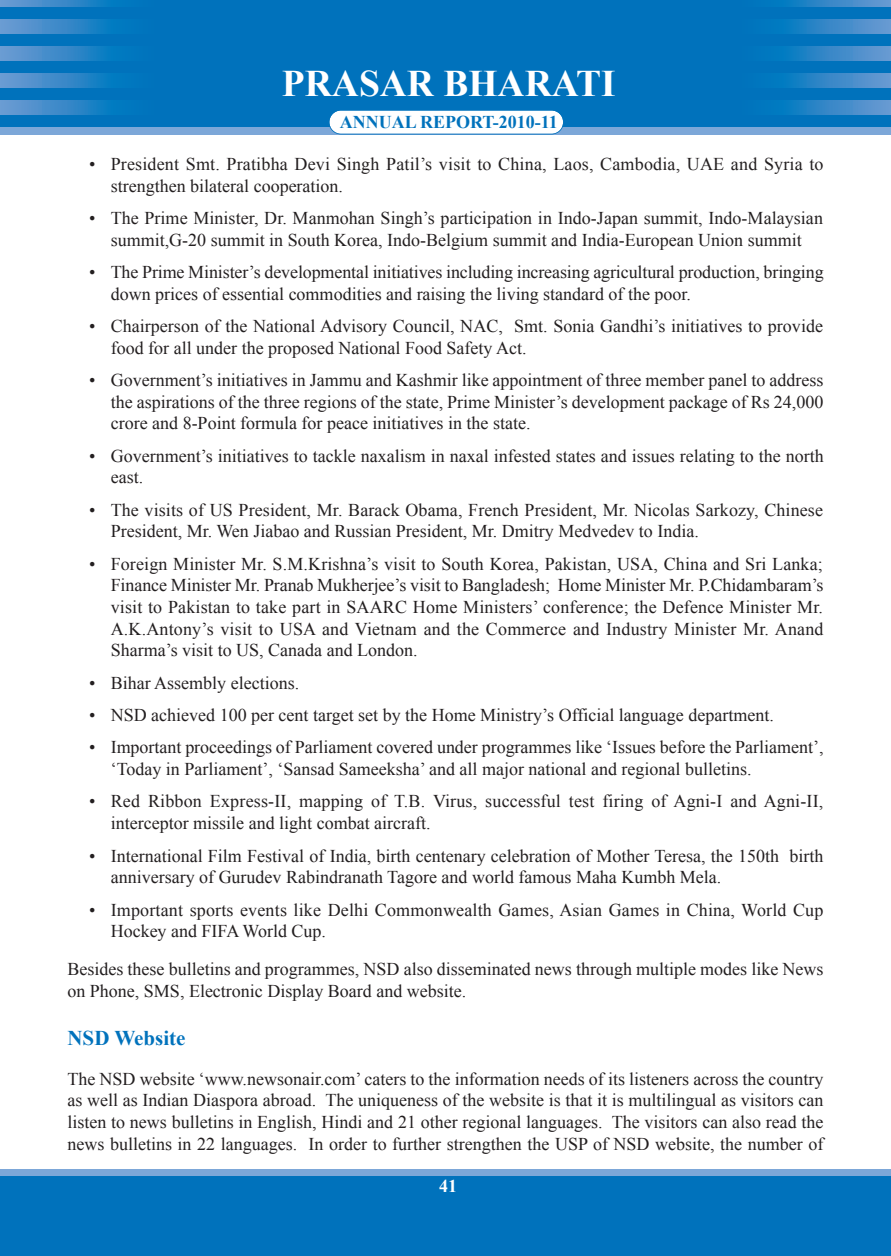
<style>
.page{position:relative;width:891px;height:1256px;background:#fff}
.page>*{position:absolute;margin:0;border:0;box-sizing:border-box;transform-origin:0 0}
.t1{font:700 37.5px "Times New Roman";color:#fff}
.t2{font:700 21px "Times New Roman";color:#0072bc}
.t3{font:18px/21.6px "Times New Roman";color:#231f20}
.t4{font:700 18px "Times New Roman";color:#0072bc}
.t5{font:700 18px "Times New Roman";color:#fff}
</style>
<div class="page">
<div style="left:0;top:127px;width:891px;height:8px;background:#7ca7d8"></div>
<div style="left:0;top:0;width:891px;height:127px;background:#0072bc"></div>
<div style="left:329px;top:110px;width:234px;height:24px;background:#fff;border-radius:12px"></div>
<div style="left:329px;top:110px;width:235px;height:24px;border:2px solid #0072bc;border-radius:12px"></div>
<div style="left:0;top:1168px;width:891px;height:8px;background:#7ca7d8"></div>
<div style="left:0;top:1176px;width:891px;height:80px;background:#0072bc"></div>
<svg style="left:0;top:101px;width:108px;height:13px"></svg>
<svg style="left:0;top:74px;width:108px;height:13px"></svg>
<svg style="left:0;top:47px;width:108px;height:13px"></svg>
<svg style="left:0;top:20px;width:108px;height:13px"></svg>
<svg style="left:0;top:0;width:108px;height:6px"></svg>
<svg style="left:788px;top:101px;width:103px;height:13px"></svg>
<svg style="left:788px;top:74px;width:103px;height:13px"></svg>
<svg style="left:788px;top:47px;width:103px;height:13px"></svg>
<svg style="left:788px;top:20px;width:103px;height:13px"></svg>
<svg style="left:788px;top:0;width:103px;height:6px"></svg>
<h1 class="t1" style="left:282px;top:62px;width:335px">PRASAR BHARATI</h1>
<p class="t4" style="left:340px;top:112px;width:220px">ANNUAL REPORT-2010-11</p>
<p class="t3" style="left:111px;top:153px;width:714px;text-indent:-22px">• President Smt. Pratibha Devi Singh Patil’s visit to China, Laos, Cambodia, UAE and Syria to strengthen bilateral cooperation.</p>
<p class="t3" style="left:89px;top:207px;width:735px;text-align:center">• The Prime Minister, Dr. Manmohan Singh’s participation in Indo-Japan summit, Indo-Malaysian summit,G-20 summit in South Korea, Indo-Belgium summit and India-European Union summit</p>
<p class="t3" style="left:111px;top:261px;width:715px;text-indent:-22px">• The Prime Minister’s developmental initiatives including increasing agricultural production, bringing down prices of essential commodities and raising the living standard of the poor.</p>
<p class="t3" style="left:111px;top:315px;width:714px;text-indent:-22px">• Chairperson of the National Advisory Council, NAC, Smt. Sonia Gandhi’s initiatives to provide food for all under the proposed National Food Safety Act.</p>
<p class="t3" style="left:111px;top:369px;width:714px;text-align:justify;text-indent:-22px">• Government’s initiatives in Jammu and Kashmir like appointment of three member panel to address the aspirations of the three regions of the state, Prime Minister’s development package of Rs 24,000 crore and 8-Point formula for peace initiatives in the state.</p>
<p class="t3" style="left:111px;top:445px;width:714px;text-indent:-22px">• Government’s initiatives to tackle naxalism in naxal infested states and issues relating to the north east.</p>
<p class="t3" style="left:111px;top:499px;width:714px;text-indent:-22px">• The visits of US President, Mr. Barack Obama, French President, Mr. Nicolas Sarkozy, Chinese<br>President, Mr. Wen Jiabao and Russian President, Mr. Dmitry Medvedev to India.</p>
<p class="t3" style="left:111px;top:553px;width:714px;text-align:justify;text-indent:-22px">• Foreign Minister Mr. S.M.Krishna’s visit to South Korea, Pakistan, USA, China and Sri Lanka; Finance Minister Mr. Pranab Mukherjee’s visit to Bangladesh; Home Minister Mr. P.Chidambaram’s visit to Pakistan to take part in SAARC Home Ministers’ conference; the Defence Minister Mr.<br>A.K.Antony’s visit to USA and Vietnam and the Commerce and Industry Minister Mr. Anand Sharma’s visit to US, Canada and London.</p>
<p class="t3" style="left:89px;top:671px;width:212px">• Bihar Assembly elections.</p>
<p class="t3" style="left:89px;top:704px;width:686px">• NSD achieved 100 per cent target set by the Home Ministry’s Official language department.</p>
<p class="t3" style="left:111px;top:736px;width:714px;text-indent:-22px">• Important proceedings of Parliament covered under programmes like ‘Issues before the Parliament’, ‘Today in Parliament’, ‘Sansad Sameeksha’ and all major national and regional bulletins.</p>
<p class="t3" style="left:111px;top:790px;width:714px;text-indent:-22px">• Red Ribbon Express-II, mapping of T.B. Virus, successful test firing of Agni-I and Agni-II, interceptor missile and light combat aircraft.</p>
<p class="t3" style="left:111px;top:844px;width:714px;text-indent:-22px">• International Film Festival of India, birth centenary celebration of Mother Teresa, the 150th birth anniversary of Gurudev Rabindranath Tagore and world famous Maha Kumbh Mela.</p>
<p class="t3" style="left:111px;top:898px;width:714px;text-indent:-22px">• Important sports events like Delhi Commonwealth Games, Asian Games in China, World Cup<br>Hockey and FIFA World Cup.</p>
<p class="t3" style="left:67px;top:958px;width:758px">Besides these bulletins and programmes, NSD also disseminated news through multiple modes like News on Phone, SMS, Electronic Display Board and website.</p>
<p class="t2" style="left:68px;top:1026px;width:120px">NSD Website</p>
<p class="t3" style="left:67px;top:1068px;width:758px;text-align:justify">The NSD website ‘www.newsonair.com’ caters to the information needs of its listeners across the country as well as Indian Diaspora abroad. The uniqueness of the website is that it is multilingual as visitors can listen to news bulletins in English, Hindi and 21 other regional languages. The visitors can also read the news bulletins in 22 languages. In order to further strengthen the USP of NSD website, the number of</p>
<p class="t5" style="left:439px;top:1175px;width:19px">41</p>
</div>
